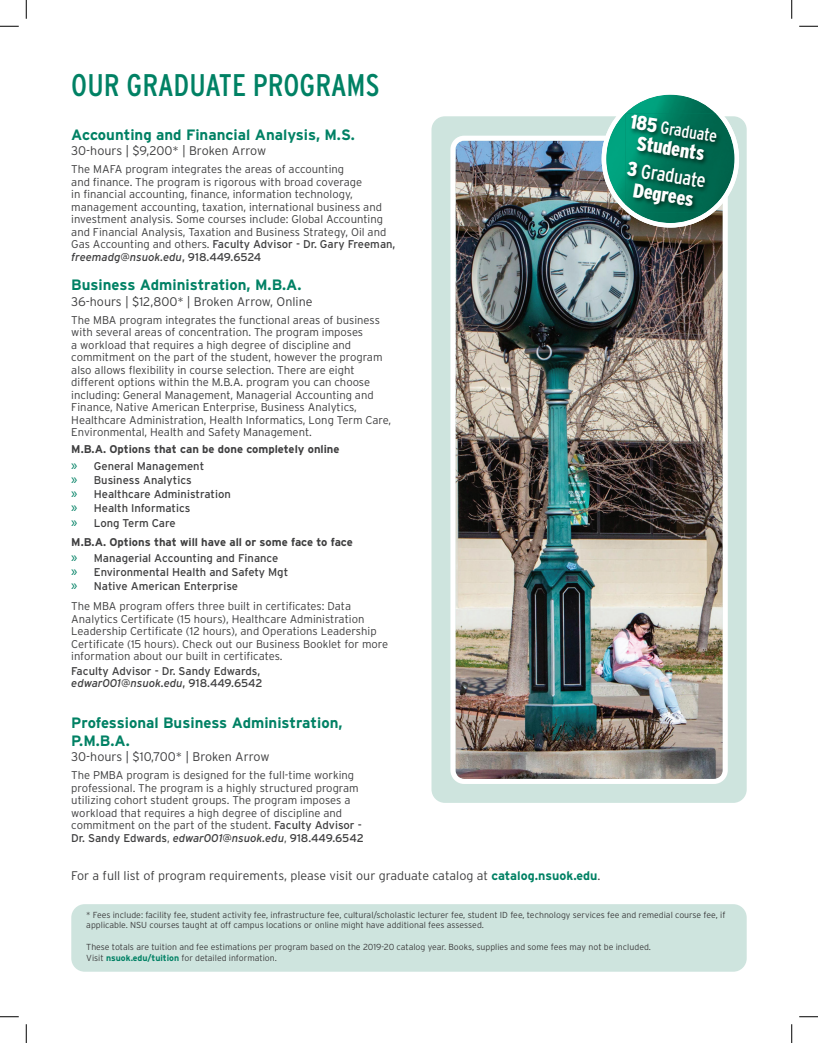
<style>
.page{position:relative;width:818px;height:1043px;background:#fff}
.page>*{position:absolute;margin:0;border:0;box-sizing:border-box;transform-origin:0 0}
.t1{font:condensed 31.25px "Interstate";color:#008164}
.t2{font:900 condensed 20px/26.9px "Interstate";color:#fff}
.t3{font:condensed 17.5px "Interstate";color:#fff}
.t4{font:700 15px/18px "Interstate";color:#008164}
.t5{font:300 12.5px "Interstate";color:#3e3e3f}
.t6{font:300 11.25px/12.5px "Interstate";color:#3e3e3f}
.t7{font:11.25px/14.2px "Interstate";color:#3e3e3f}
.t8{font:700 11.25px/16.1px "Interstate";color:#3e3e3f}
.t9{font:300 8.75px/10.5px "Interstate";color:#3e3e3f}
.s1{font-weight:900;font-size:20px}
.s2{font-weight:400}
.s3{font-weight:400;font-style:italic}
.s4{font-family:"Myriad Pro";font-weight:400;font-size:15px;color:#008164}
.s5{font-family:"Myriad Pro";font-size:15px;color:#008164}
.s6{font-style:italic}
.s7{font-weight:700;color:#008164}
</style>
<div class="page">
<div style="left:431px;top:116px;width:315px;height:687px;background:#cee4de;border-radius:13px"></div>
<div style="left:71px;top:904px;width:675px;height:67px;background:#cee4de;border-radius:13px"></div>
<img style="left:450px;top:136px;width:277px;height:648px">
<svg style="left:592px;top:94px;width:155px;height:143px"></svg>
<img style="left:625px;top:113px;width:98px;height:99px">
<svg style="left:0;top:25px;width:19px;height:2px"></svg>
<svg style="left:799px;top:25px;width:19px;height:2px"></svg>
<svg style="left:0;top:1016px;width:19px;height:1px"></svg>
<svg style="left:799px;top:1016px;width:19px;height:1px"></svg>
<svg style="left:25px;top:0;width:2px;height:19px"></svg>
<svg style="left:25px;top:1024px;width:2px;height:18px"></svg>
<svg style="left:791px;top:0;width:1px;height:19px"></svg>
<svg style="left:791px;top:1024px;width:1px;height:18px"></svg>
<h1 class="t1" style="left:71px;top:66px;width:310px">OUR GRADUATE PROGRAMS</h1>
<h3 class="t3" style="left:632px;top:112px;width:89px;rotate:9deg"><span class="s1">185</span> Graduate</h3>
<h3 class="t4" style="left:71px;top:125px;width:285px">Accounting and Financial Analysis, M.S.</h3>
<p class="t5" style="left:71px;top:143px;width:196px">30-hours | $9,200* | Broken Arrow</p>
<p class="t6" style="left:71px;top:163px;width:325px">The MAFA program integrates the areas of accounting<br>and finance. The program is rigorous with broad coverage<br>in financial accounting, finance, information technology, management accounting, taxation, international business and investment analysis. Some courses include: Global Accounting and Financial Analysis, Taxation and Business Strategy, Oil and Gas Accounting and others. <span class="s2">Faculty Advisor - Dr. Gary Freeman, </span><span class="s3">freemadg@nsuok.edu</span><span class="s2">, 918.449.6524</span></p>
<h3 class="t4" style="left:71px;top:276px;width:232px">Business Administration, M.B.A.</h3>
<p class="t5" style="left:71px;top:293px;width:243px">36-hours | $12,800* | Broken Arrow, Online</p>
<p class="t6" style="left:71px;top:313px;width:321px">The MBA program integrates the functional areas of business with several areas of concentration. The program imposes<br>a workload that requires a high degree of discipline and commitment on the part of the student, however the program also allows flexibility in course selection. There are eight different options within the M.B.A. program you can choose including: General Management, Managerial Accounting and Finance, Native American Enterprise, Business Analytics, Healthcare Administration, Health Informatics, Long Term Care, Environmental, Health and Safety Management.</p>
<p class="t8" style="left:71px;top:441px;width:270px">M.B.A. Options that can be done completely online <span class="s4">»</span> <span class="s2">General Management</span></p>
<p class="t7" style="left:71px;top:472px;width:161px"><span class="s5">»</span> Business Analytics<br><span class="s5">»</span> Healthcare Administration <span class="s5">»</span> Health Informatics<br><span class="s5">»</span> Long Term Care</p>
<p class="t8" style="left:71px;top:533px;width:283px">M.B.A. Options that will have all or some face to face <span class="s4">»</span> <span class="s2">Managerial Accounting and Finance</span></p>
<p class="t7" style="left:71px;top:565px;width:218px"><span class="s5">»</span> Environmental Health and Safety Mgt <span class="s5">»</span> Native American Enterprise</p>
<p class="t6" style="left:71px;top:600px;width:318px">The MBA program offers three built in certificates: Data Analytics Certificate (15 hours), Healthcare Administration Leadership Certificate (12 hours), and Operations Leadership Certificate (15 hours). Check out our Business Booklet for more information about our built in certificates.</p>
<p class="t7" style="left:71px;top:664px;width:193px;line-height:12.5px">Faculty Advisor - Dr. Sandy Edwards, <span class="s6">edwar001@nsuok.edu</span>, 918.449.6542</p>
<h3 class="t4" style="left:71px;top:713px;width:273px">Professional Business Administration,<br>P.M.B.A.</h3>
<p class="t5" style="left:71px;top:749px;width:200px">30-hours | $10,700* | Broken Arrow</p>
<p class="t6" style="left:71px;top:769px;width:294px">The PMBA program is designed for the full-time working professional. The program is a highly structured program utilizing cohort student groups. The program imposes a workload that requires a high degree of discipline and commitment on the part of the student. <span class="s2">Faculty Advisor - Dr. Sandy Edwards</span>, <span class="s3">edwar001@nsuok.edu</span>, <span class="s2">918.449.6542</span></p>
<p class="t5" style="left:71px;top:868px;width:530px">For a full list of program requirements, please visit our graduate catalog at <span class="s7">catalog.nsuok.edu</span>.</p>
<p class="t9" style="left:86px;top:909px;width:640px">* Fees include: facility fee, student activity fee, infrastructure fee, cultural/scholastic lecturer fee, student ID fee, technology services fee and remedial course fee, if applicable. NSU courses taught at off campus locations or online might have additional fees assessed.</p>
<p class="t9" style="left:86px;top:941px;width:566px">These totals are tuition and fee estimations per program based on the 2019-20 catalog year. Books, supplies and some fees may not be included.<br>Visit <span class="s7">nsuok.edu/tuition</span> for detailed information.</p>
<h2 class="t2" style="left:633px;top:128px;width:81px;rotate:9deg">Students<br>3 <span class="s2">Graduate</span></h2>
<h2 class="t2" style="left:635px;top:176px;width:63px;rotate:9deg">Degrees</h2>
</div>
